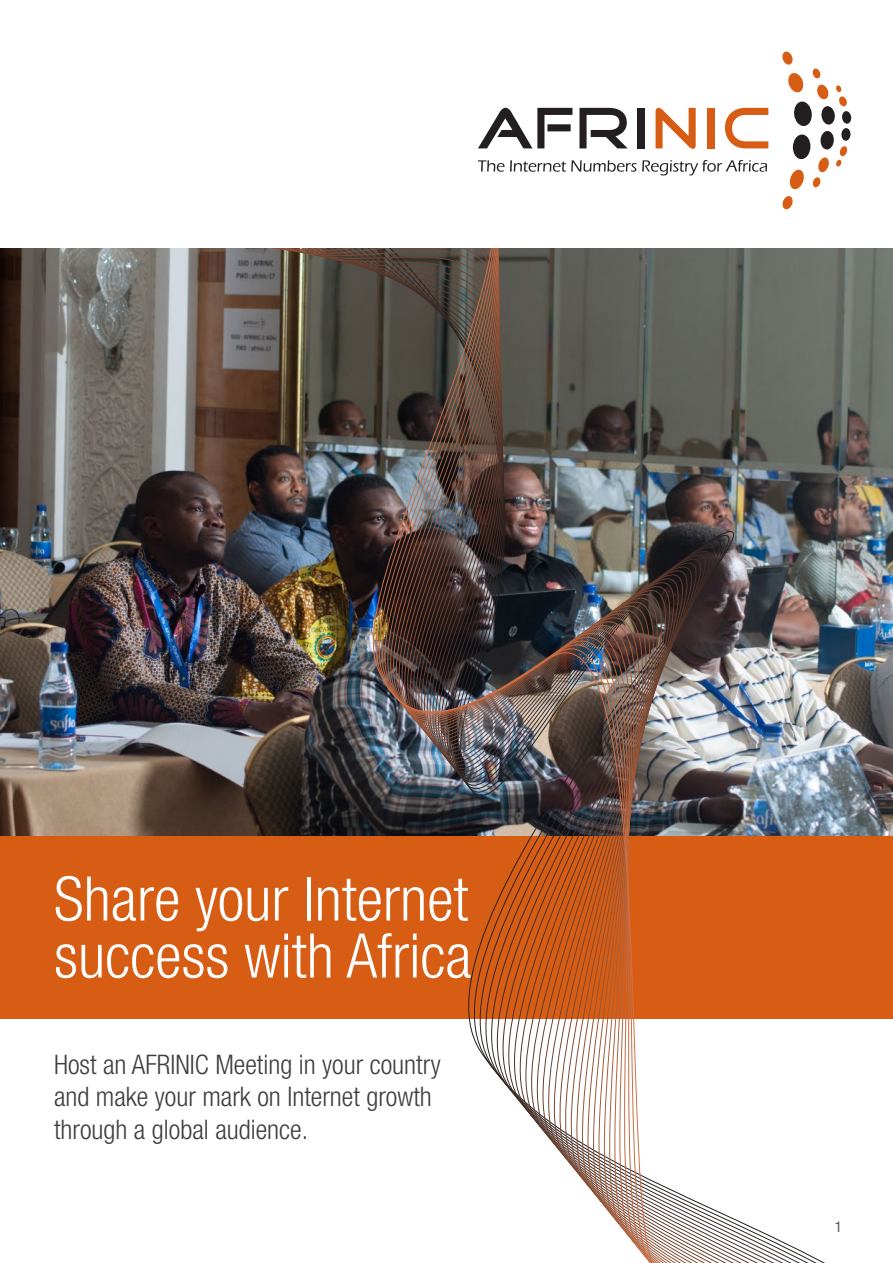
<style>
.page{position:relative;width:893px;height:1263px;background:#fff}
.page>*{position:absolute;margin:0;border:0;box-sizing:border-box;transform-origin:0 0}
.t1{font:300 condensed 61.5px/57px "Helvetica Neue LT Pro";color:#fff}
.t2{font:300 condensed 27px/32.4px "Helvetica Neue LT Pro";color:#3e3e3f}
.t3{font:condensed 15px "Helvetica Neue LT Pro";color:#57585a}
</style>
<div class="page">
<img style="left:0;top:249px;width:189px;height:587px">
<div style="left:0;top:836px;width:893px;height:182px;background:#d75d14"></div>
<svg style="left:782px;top:196px;width:11px;height:14px"></svg>
<svg style="left:789px;top:169px;width:15px;height:21px"></svg>
<div style="left:793px;top:135px;width:18px;height:24px;background:#231f20;border-radius:50%"></div>
<svg style="left:812px;top:157px;width:17px;height:31px"></svg>
<div style="left:820px;top:131px;width:14px;height:18px;background:#231f20;border-radius:50%"></div>
<svg style="left:836px;top:146px;width:12px;height:21px"></svg>
<svg style="left:782px;top:51px;width:69px;height:75px"></svg>
<div style="left:841px;top:128px;width:10px;height:13px;background:#231f20;border-radius:50%"></div>
<svg style="left:478px;top:160px;width:26px;height:12px"></svg>
<svg style="left:510px;top:160px;width:126px;height:12px"></svg>
<svg style="left:642px;top:160px;width:125px;height:15px"></svg>
<svg style="left:478px;top:108px;width:94px;height:40px"></svg>
<svg style="left:579px;top:108px;width:49px;height:40px"></svg>
<div style="left:637px;top:108px;width:7px;height:40px;background:#231f20"></div>
<svg style="left:656px;top:108px;width:40px;height:41px"></svg>
<div style="left:708px;top:108px;width:7px;height:40px;background:#d75d14"></div>
<svg style="left:725px;top:108px;width:43px;height:40px"></svg>
<img style="left:189px;top:249px;width:704px;height:1014px">
<h1 class="t1" style="left:54px;top:870px;width:419px">Share your Internet success with Africa</h1>
<p class="t2" style="left:54px;top:1048px;width:388px">Host an AFRINIC Meeting in your country and make your mark on Internet growth through a global audience.</p>
<p class="t3" style="left:835px;top:1218px;width:9px">1</p>
</div>
